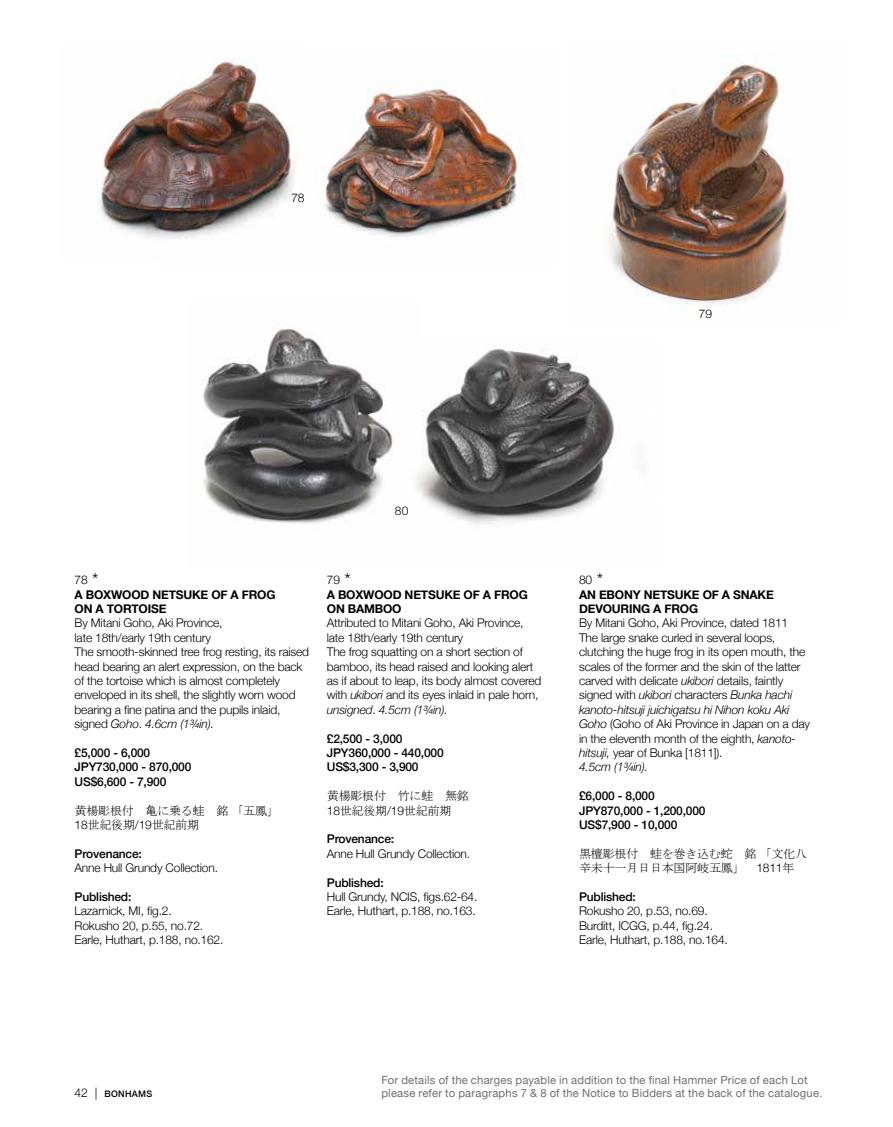
<style>
.page{position:relative;width:893px;height:1127px;background:#fff}
.page>*{position:absolute;margin:0;border:0;box-sizing:border-box;transform-origin:0 0}
.t1{font:300 12px/14.4px "Helvetica Neue";letter-spacing:-.015em;color:#000}
.t2{font:500 12px/14.4px "Helvetica Neue";letter-spacing:-.015em;color:#000}
.t3{font:700 12px/14.4px "Helvetica Neue";letter-spacing:-.015em;color:#000}
.t4{font:12px/14.4px "MS Mincho";letter-spacing:-.015em;color:#000}
.t5{font:11.25px/12.8px "Helvetica Neue";letter-spacing:.015em;color:#6f6f6f}
.t6{font:500 9px "Helvetica Neue";letter-spacing:.035em;color:#000}
.s1{font-weight:300}
.s2{font-weight:300;font-size:18px}
.s3{font-style:italic}
.s4{font-family:"Helvetica Neue";font-weight:300}
.s5{font-weight:300;font-size:12px}
</style>
<div class="page">
<img style="left:324px;top:83px;width:199px;height:154px">
<img style="left:203px;top:328px;width:190px;height:195px">
<img style="left:416px;top:348px;width:198px;height:176px">
<img style="left:609px;top:62px;width:181px;height:251px">
<img style="left:98px;top:57px;width:197px;height:182px">
<p class="t1" style="left:291px;top:190px;width:15px">78</p>
<p class="t1" style="left:699px;top:305px;width:15px">79</p>
<p class="t1" style="left:395px;top:502px;width:15px">80</p>
<p class="t3" style="left:75px;top:573px;width:202px"><span class="s1">78</span> <span class="s2">*<br></span>A BOXWOOD NETSUKE OF A FROG<br>ON A TORTOISE</p>
<p class="t1" style="left:75px;top:615px;width:236px">By Mitani Goho, Aki Province,<br>late 18th/early 19th century<br>The smooth-skinned tree frog resting, its raised head bearing an alert expression, on the back of the tortoise which is almost completely enveloped in its shell, the slightly worn wood bearing a fine patina and the pupils inlaid, signed <span class="s3">Goho</span>. <span class="s3">4.6cm (1¾in).</span></p>
<p class="t2" style="left:75px;top:744px;width:118px">£5,000 - 6,000<br>JPY730,000 - 870,000<br>US$6,600 - 7,900</p>
<p class="t4" style="left:75px;top:803px;width:218px">黄楊彫根付　亀に乗る蛙　銘「五鳳」　<br><span class="s4">18</span>世紀後期<span class="s4">/19</span>世紀前期</p>
<p class="t2" style="left:75px;top:845px;width:69px">Provenance:</p>
<p class="t1" style="left:75px;top:860px;width:145px">Anne Hull Grundy Collection.</p>
<p class="t2" style="left:75px;top:888px;width:58px">Published:</p>
<p class="t1" style="left:75px;top:903px;width:150px">Lazarnick, MI, fig.2.<br>Rokusho 20, p.55, no.72.<br>Earle, Huthart, p.188, no.162.</p>
<p class="t3" style="left:327px;top:573px;width:202px"><span class="s1">79</span> <span class="s2">*<br></span>A BOXWOOD NETSUKE OF A FROG<br>ON BAMBOO</p>
<p class="t1" style="left:327px;top:615px;width:216px">Attributed to Mitani Goho, Aki Province, late 18th/early 19th century<br>The frog squatting on a short section of bamboo, its head raised and looking alert as if about to leap, its body almost covered with <span class="s3">ukibori</span> and its eyes inlaid in pale horn, <span class="s3">unsigned</span>. <span class="s3">4.5cm (1¾in).</span></p>
<p class="t2" style="left:327px;top:730px;width:118px">£2,500 - 3,000<br>JPY360,000 - 440,000<br>US$3,300 - 3,900</p>
<p class="t4" style="left:327px;top:788px;width:155px">黄楊彫根付　竹に蛙　無銘　<br><span class="s4">18</span>世紀後期<span class="s4">/19</span>世紀前期</p>
<p class="t2" style="left:327px;top:831px;width:69px">Provenance:</p>
<p class="t1" style="left:327px;top:845px;width:145px">Anne Hull Grundy Collection.</p>
<p class="t2" style="left:327px;top:874px;width:58px">Published:</p>
<p class="t1" style="left:327px;top:888px;width:152px">Hull Grundy, NCIS, figs.62-64.<br>Earle, Huthart, p.188, no.163.</p>
<p class="t3" style="left:579px;top:573px;width:196px"><span class="s1">80</span> <span class="s2">*<br></span>AN EBONY NETSUKE OF A SNAKE<br>DEVOURING A FROG</p>
<p class="t1" style="left:579px;top:615px;width:233px">By Mitani Goho, Aki Province, dated 1811<br>The large snake curled in several loops, clutching the huge frog in its open mouth, the scales of the former and the skin of the latter carved with delicate <span class="s3">ukibori</span> details, faintly signed with <span class="s3">ukibori</span> characters <span class="s3">Bunka hachi kanoto-hitsuji juichigatsu hi Nihon koku Aki Goho</span> (Goho of Aki Province in Japan on a day in the eleventh month of the eighth, <span class="s3">kanoto&shy;hitsuji,</span> year of Bunka [1811]).<br><span class="s3">4.5cm (1¾in).</span></p>
<p class="t2" style="left:579px;top:788px;width:128px">£6,000 - 8,000<br>JPY870,000 - 1,200,000<br>US$7,900 - 10,000</p>
<p class="t4" style="left:579px;top:846px;width:229px">黒檀彫根付　蛙を巻き込む蛇　銘「文化八辛未十一月日日本国阿岐五鳳」　<span class="s4">1811</span>年</p>
<p class="t2" style="left:579px;top:888px;width:58px">Published:</p>
<p class="t1" style="left:579px;top:903px;width:150px">Rokusho 20, p.53, no.69.<br>Burditt, ICGG, p.44, fig.24.<br>Earle, Huthart, p.188, no.164.</p>
<p class="t6" style="left:74px;top:1087px;width:80px"><span class="s5">42 |</span> BONHAMS</p>
<p class="t5" style="left:381px;top:1075px;width:442px">For details of the charges payable in addition to the final Hammer Price of each Lot please refer to paragraphs 7 &amp; 8 of the Notice to Bidders at the back of the catalogue.</p>
</div>
